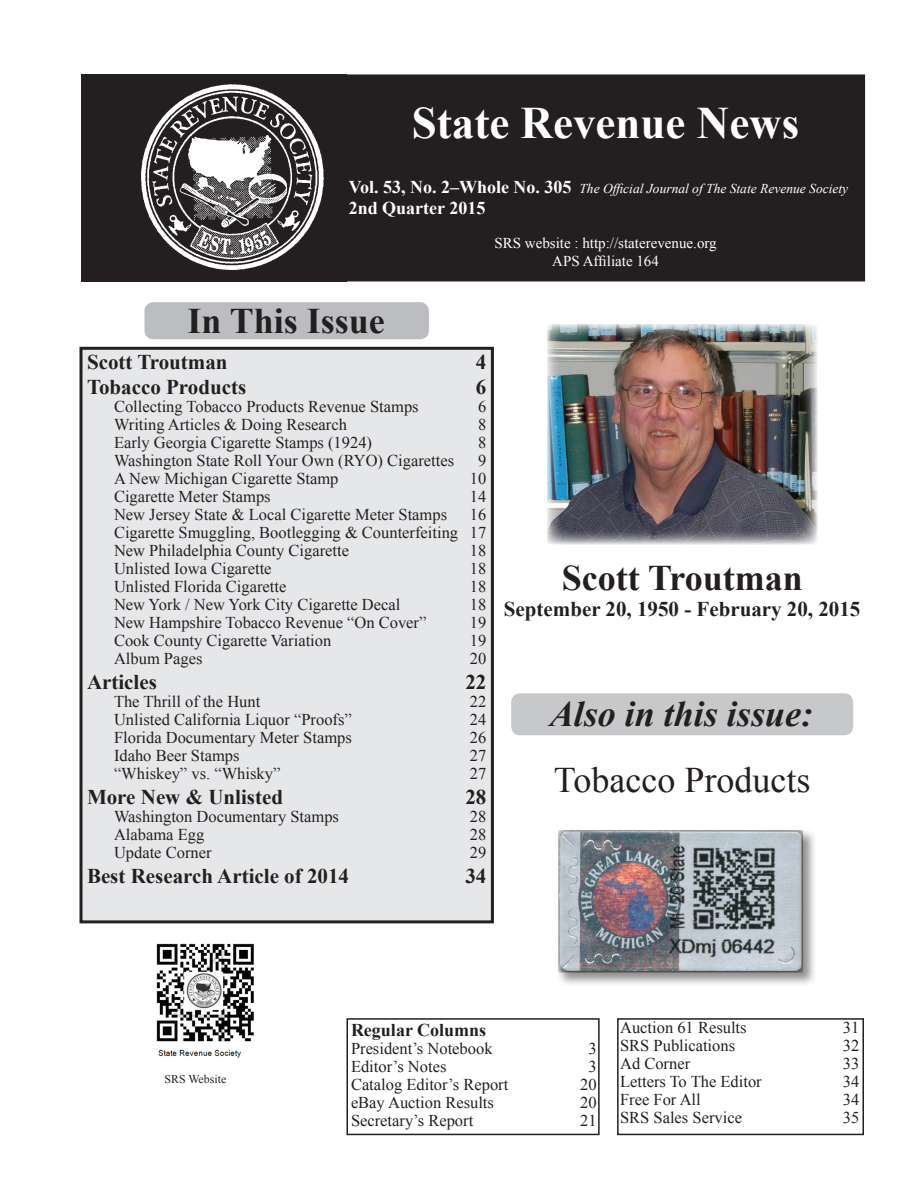
<style>
.page{position:relative;width:918px;height:1188px;background:#fff}
.page>*{position:absolute;margin:0;border:0;box-sizing:border-box;transform-origin:0 0}
.t1{font:700 45px "Times New Roman";color:#fff}
.Generic_24_pt_Bold{font:700 36px "Times New Roman";color:#231f20}
.Generic_24_pt_Bold-2{font:italic 700 36px "Times New Roman";color:#231f20}
.Generic_24_pt_Bold-3{font:36px "Times New Roman";color:#231f20}
.Article_byline{font:700 21px "Times New Roman";color:#231f20}
.Generic_14pt_Bold{font:700 21px "Times New Roman";color:#231f20}
.Generic_12pt_Bold{font:700 18px "Times New Roman";color:#231f20}
.Generic_12pt_Bold-2{font:700 18px "Times New Roman";color:#fff}
.TOC-Articles{font:16.5px "Times New Roman";color:#231f20}
.Generic_11pt_regular{font:16.5px "Times New Roman";color:#231f20}
.Generic_10pt_Bold{font:15px "Times New Roman";color:#fff}
.Generic_10pt_regular{font:italic 13.5px "Times New Roman";color:#fff}
.Figure_Caption{font:11.85px "Times New Roman";color:#231f20}
.s1{font-weight:700;font-style:normal;font-size:18px}
</style>
<div class="page">
<img style="left:156px;top:943px;width:98px;height:115px">
<div style="left:556px;top:828px;width:262px;height:159px;background:#231f20;opacity:.5"></div>
<img style="left:561px;top:833px;width:239px;height:137px">
<img style="left:547px;top:324px;width:270px;height:220px">
<div style="left:511px;top:693px;width:342px;height:42px;background:#c7c8ca;border-radius:9px"></div>
<div style="left:81px;top:348px;width:411px;height:574px;background:#e6e7e9"></div>
<div style="left:80px;top:347px;width:414px;height:576px;border:3px solid #231f20"></div>
<div style="left:145px;top:302px;width:284px;height:37px;background:#bcbdc0;border-radius:9px"></div>
<div style="left:346px;top:1018px;width:254px;height:117px;border:2px solid #231f20"></div>
<div style="left:617px;top:1018px;width:247px;height:117px;border:2px solid #231f20"></div>
<div style="left:341px;top:75px;width:523px;height:206px;background:#231f20"></div>
<div style="left:340px;top:74px;width:525px;height:207px;border:2px solid #231f20"></div>
<img style="left:81px;top:74px;width:265px;height:207px">
<p class="t1" style="left:412px;top:91px;width:389px">State Revenue News</p>
<p class="Generic_10pt_regular" style="left:349px;top:179px;width:501px"><span class="s1">Vol. 53, No. 2–Whole No. 305</span> The Official Journal of The State Revenue Society</p>
<p class="Generic_12pt_Bold-2" style="left:349px;top:195px;width:138px">2nd Quarter 2015</p>
<p class="Generic_10pt_Bold" style="left:495px;top:233px;width:224px">SRS website : http://staterevenue.org</p>
<p class="Generic_10pt_Bold" style="left:552px;top:251px;width:108px">APS Affiliate 164</p>
<p class="Generic_24_pt_Bold" style="left:188px;top:295px;width:199px">In This Issue</p>
<p class="Article_byline" style="left:87px;top:346px;width:142px">Scott Troutman</p>
<p class="Article_byline" style="left:476px;top:346px;width:12px">4</p>
<p class="Article_byline" style="left:87px;top:372px;width:161px">Tobacco Products</p>
<p class="Article_byline" style="left:476px;top:372px;width:12px">6</p>
<p class="TOC-Articles" style="left:114px;top:395px;width:306px">Collecting Tobacco Products Revenue Stamps</p>
<p class="TOC-Articles" style="left:478px;top:395px;width:10px">6</p>
<p class="TOC-Articles" style="left:114px;top:413px;width:235px">Writing Articles &amp; Doing Research</p>
<p class="TOC-Articles" style="left:478px;top:413px;width:10px">8</p>
<p class="TOC-Articles" style="left:114px;top:431px;width:260px">Early Georgia Cigarette Stamps (1924)</p>
<p class="TOC-Articles" style="left:478px;top:431px;width:10px">8</p>
<p class="TOC-Articles" style="left:114px;top:449px;width:342px">Washington State Roll Your Own (RYO) Cigarettes</p>
<p class="TOC-Articles" style="left:478px;top:449px;width:10px">9</p>
<p class="TOC-Articles" style="left:114px;top:467px;width:226px">A New Michigan Cigarette Stamp</p>
<p class="TOC-Articles" style="left:470px;top:467px;width:18px">10</p>
<p class="TOC-Articles" style="left:114px;top:485px;width:158px">Cigarette Meter Stamps</p>
<p class="TOC-Articles" style="left:470px;top:485px;width:18px">14</p>
<p class="TOC-Articles" style="left:114px;top:503px;width:335px">New Jersey State &amp; Local Cigarette Meter Stamps</p>
<p class="TOC-Articles" style="left:470px;top:503px;width:18px">16</p>
<p class="TOC-Articles" style="left:114px;top:521px;width:374px">Cigarette Smuggling, Bootlegging &amp; Counterfeiting 17</p>
<p class="TOC-Articles" style="left:114px;top:539px;width:237px">New Philadelphia County Cigarette</p>
<p class="TOC-Articles" style="left:470px;top:539px;width:18px">18</p>
<p class="TOC-Articles" style="left:114px;top:557px;width:159px">Unlisted Iowa Cigarette</p>
<p class="TOC-Articles" style="left:470px;top:557px;width:18px">18</p>
<p class="TOC-Articles" style="left:114px;top:575px;width:174px">Unlisted Florida Cigarette</p>
<p class="TOC-Articles" style="left:470px;top:575px;width:18px">18</p>
<p class="TOC-Articles" style="left:114px;top:593px;width:288px">New York / New York City Cigarette Decal</p>
<p class="TOC-Articles" style="left:470px;top:593px;width:18px">18</p>
<p class="TOC-Articles" style="left:114px;top:611px;width:314px">New Hampshire Tobacco Revenue “On Cover”</p>
<p class="TOC-Articles" style="left:470px;top:611px;width:18px">19</p>
<p class="TOC-Articles" style="left:114px;top:629px;width:219px">Cook County Cigarette Variation</p>
<p class="TOC-Articles" style="left:470px;top:629px;width:18px">19</p>
<p class="TOC-Articles" style="left:114px;top:647px;width:90px">Album Pages</p>
<p class="TOC-Articles" style="left:470px;top:647px;width:18px">20</p>
<p class="Article_byline" style="left:87px;top:667px;width:71px">Articles</p>
<p class="Article_byline" style="left:465px;top:667px;width:22px">22</p>
<p class="TOC-Articles" style="left:114px;top:690px;width:148px">The Thrill of the Hunt</p>
<p class="TOC-Articles" style="left:470px;top:690px;width:18px">22</p>
<p class="TOC-Articles" style="left:114px;top:708px;width:239px">Unlisted California Liquor “Proofs”</p>
<p class="TOC-Articles" style="left:470px;top:708px;width:18px">24</p>
<p class="TOC-Articles" style="left:114px;top:726px;width:239px">Florida Documentary Meter Stamps</p>
<p class="TOC-Articles" style="left:470px;top:726px;width:18px">26</p>
<p class="TOC-Articles" style="left:114px;top:744px;width:127px">Idaho Beer Stamps</p>
<p class="TOC-Articles" style="left:470px;top:744px;width:18px">27</p>
<p class="TOC-Articles" style="left:114px;top:762px;width:168px">“Whiskey” vs. “Whisky”</p>
<p class="TOC-Articles" style="left:470px;top:762px;width:18px">27</p>
<p class="Article_byline" style="left:87px;top:782px;width:198px">More New &amp; Unlisted</p>
<p class="Article_byline" style="left:465px;top:782px;width:22px">28</p>
<p class="TOC-Articles" style="left:114px;top:805px;width:227px">Washington Documentary Stamps</p>
<p class="TOC-Articles" style="left:470px;top:805px;width:18px">28</p>
<p class="TOC-Articles" style="left:114px;top:823px;width:92px">Alabama Egg</p>
<p class="TOC-Articles" style="left:470px;top:823px;width:18px">28</p>
<p class="TOC-Articles" style="left:114px;top:841px;width:99px">Update Corner</p>
<p class="TOC-Articles" style="left:470px;top:841px;width:18px">29</p>
<p class="Article_byline" style="left:87px;top:861px;width:264px">Best Research Article of 2014</p>
<p class="Article_byline" style="left:465px;top:861px;width:22px">34</p>
<p class="Generic_24_pt_Bold" style="left:562px;top:552px;width:243px">Scott Troutman</p>
<p class="Generic_14pt_Bold" style="left:504px;top:594px;width:358px">September 20, 1950 - February 20, 2015</p>
<p class="Generic_24_pt_Bold-2" style="left:550px;top:689px;width:265px">Also in this issue:</p>
<p class="Generic_24_pt_Bold-3" style="left:554px;top:754px;width:258px">Tobacco Products</p>
<p class="Figure_Caption" style="left:165px;top:1070px;width:63px">SRS Website</p>
<p class="Generic_12pt_Bold" style="left:351px;top:1017px;width:137px">Regular Columns</p>
<p class="Generic_11pt_regular" style="left:351px;top:1037px;width:143px">President’s Notebook</p>
<p class="Generic_11pt_regular" style="left:588px;top:1037px;width:10px">3</p>
<p class="Generic_11pt_regular" style="left:351px;top:1055px;width:97px">Editor’s Notes</p>
<p class="Generic_11pt_regular" style="left:588px;top:1055px;width:10px">3</p>
<p class="Generic_11pt_regular" style="left:351px;top:1073px;width:159px">Catalog Editor’s Report</p>
<p class="Generic_11pt_regular" style="left:580px;top:1073px;width:18px">20</p>
<p class="Generic_11pt_regular" style="left:351px;top:1091px;width:144px">eBay Auction Results</p>
<p class="Generic_11pt_regular" style="left:580px;top:1091px;width:18px">20</p>
<p class="Generic_11pt_regular" style="left:351px;top:1109px;width:124px">Secretary’s Report</p>
<p class="Generic_11pt_regular" style="left:580px;top:1109px;width:18px">21</p>
<p class="Generic_11pt_regular" style="left:620px;top:1015px;width:128px">Auction 61 Results</p>
<p class="Generic_11pt_regular" style="left:843px;top:1015px;width:18px">31</p>
<p class="Generic_11pt_regular" style="left:620px;top:1033px;width:117px">SRS Publications</p>
<p class="Generic_11pt_regular" style="left:843px;top:1033px;width:18px">32</p>
<p class="Generic_11pt_regular" style="left:620px;top:1051px;width:72px">Ad Corner</p>
<p class="Generic_11pt_regular" style="left:843px;top:1051px;width:18px">33</p>
<p class="Generic_11pt_regular" style="left:620px;top:1069px;width:143px">Letters To The Editor</p>
<p class="Generic_11pt_regular" style="left:843px;top:1069px;width:18px">34</p>
<p class="Generic_11pt_regular" style="left:620px;top:1087px;width:82px">Free For All</p>
<p class="Generic_11pt_regular" style="left:843px;top:1087px;width:18px">34</p>
<p class="Generic_11pt_regular" style="left:620px;top:1105px;width:123px">SRS Sales Service</p>
<p class="Generic_11pt_regular" style="left:843px;top:1105px;width:18px">35</p>
</div>
